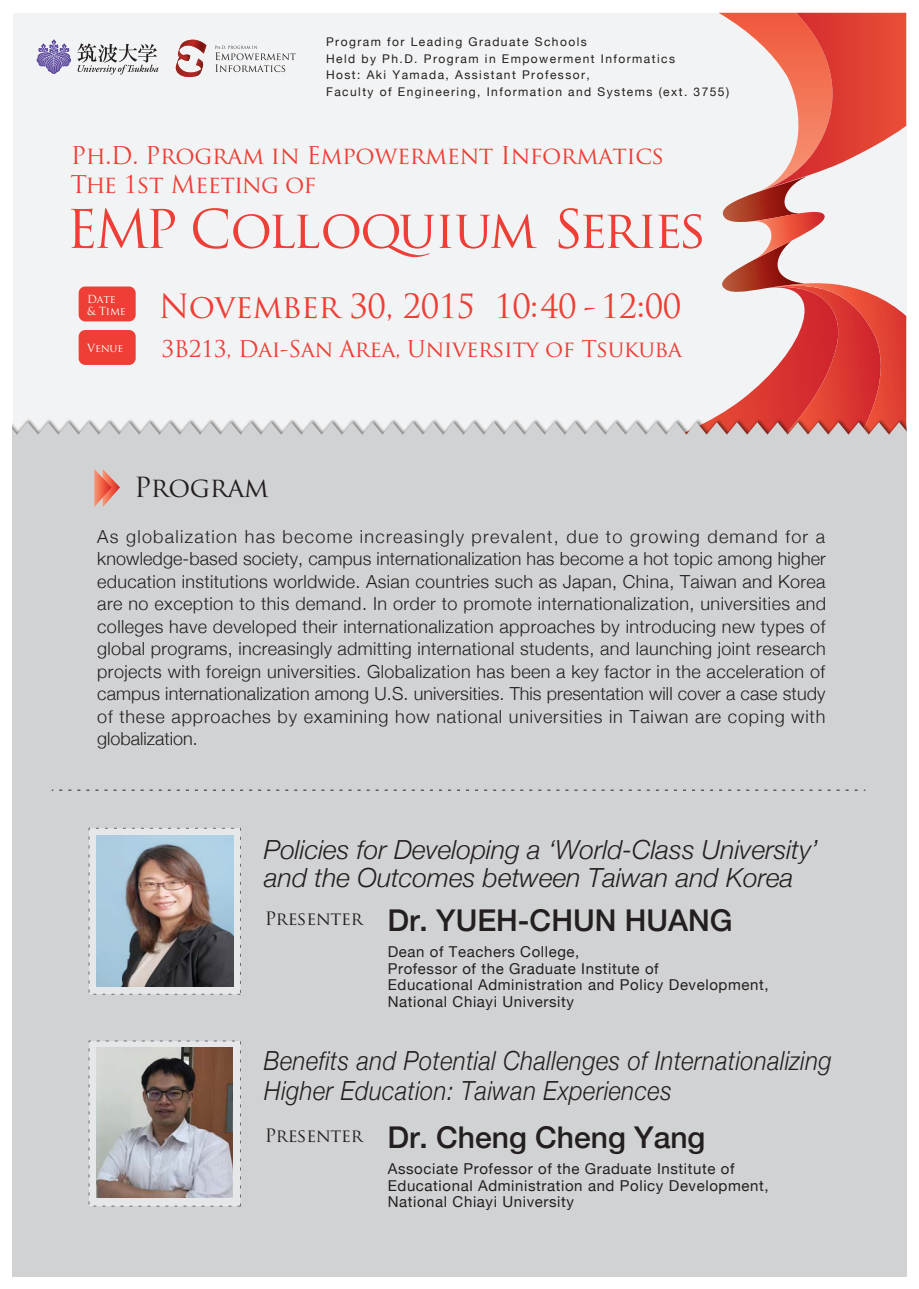
<style>
.page{position:relative;width:919px;height:1289px;background:#fff}
.page>*{position:absolute;margin:0;border:0;box-sizing:border-box;transform-origin:0 0}
.t1{font:51.75px "Trajan Pro";letter-spacing:-.06em;color:#ee3e35}
.t2{font:32.55px "Trajan Pro";letter-spacing:-.02em;color:#ee3e35}
.t3{font:500 30px "Helvetica Neue";color:#231f20}
.t4{font:27px "Trajan Pro";letter-spacing:-.02em;color:#231f20}
.t5{font:italic 300 26.4px/30px "Helvetica Neue";letter-spacing:.02em;color:#231f20;scale:.9 1}
.t6{font:italic 300 26.4px/27.8px "Helvetica Neue";color:#231f20}
.t7{font:23.85px/29px "Trajan Pro";letter-spacing:-.02em;color:#ee3e35}
.t8{font:22.5px "Trajan Pro";letter-spacing:-.02em;color:#ee3e35}
.t9{font:300 18px/22.5px "Helvetica Neue";letter-spacing:.045em;color:#231f20;text-align:justify}
.t10{font:15px/16.5px "Helvetica Neue";letter-spacing:.04em;color:#231f20}
.t11{font:12px/16.5px "Helvetica Neue";letter-spacing:.12em;color:#231f20}
.t12{font:10.8px/12.3px "Trajan Pro";letter-spacing:-.02em;color:#fff}
</style>
<div class="page">
<div style="left:13px;top:13px;width:893px;height:433px;background:#f2f3f4"></div>
<svg style="left:718px;top:13px;width:188px;height:404px"></svg>
<div style="left:79px;top:286px;width:57px;height:35px;background:#ee3e35;border-radius:7px"></div>
<svg style="left:37px;top:40px;width:34px;height:34px"></svg>
<svg style="left:77px;top:43px;width:81px;height:31px"></svg>
<svg style="left:175px;top:40px;width:31px;height:37px"></svg>
<svg style="left:215px;top:46px;width:81px;height:26px"></svg>
<div style="left:79px;top:330px;width:57px;height:35px;background:#ee3e35;border-radius:7px"></div>
<div style="left:13px;top:422px;width:893px;height:854px;background:#d1d2d4"></div>
<div style="left:89px;top:828px;width:152px;height:166px;background:#e6e7e9"></div>
<div style="left:89px;top:1040px;width:152px;height:166px;background:#e6e7e9"></div>
<img style="left:97px;top:835px;width:136px;height:151px">
<img style="left:97px;top:1047px;width:135px;height:150px">
<svg style="left:94px;top:469px;width:26px;height:38px"></svg>
<svg style="left:59px;top:789px;width:806px;height:1px"></svg>
<p class="t11" style="left:326px;top:34px;width:404px">Program for Leading Graduate Schools<br>Held by Ph.D. Program in Empowerment Informatics<br>Host: Aki Yamada, Assistant Professor,<br>Faculty of Engineering, Information and Systems (ext. 3755)</p>
<h3 class="t7" style="left:71px;top:141px;width:595px">Ph.D. Program in Empowerment Informatics<br>The 1st Meeting of</h3>
<h1 class="t1" style="left:66px;top:196px;width:642px">EMP Colloquium Series</h1>
<h2 class="t2" style="left:159px;top:285px;width:524px">November 30, 2015 10:40 - 12:00</h2>
<p class="t12" style="left:87px;top:292px;width:40px">Date &amp; Time</p>
<p class="t12" style="left:87px;top:342px;width:38px">Venue</p>
<p class="t8" style="left:161px;top:335px;width:522px">3B213, Dai-San Area, University of Tsukuba</p>
<h3 class="t4" style="left:134px;top:470px;width:136px">Program</h3>
<p class="t9" style="left:97px;top:524px;width:730px">As globalization has become increasingly prevalent, due to growing demand for a knowledge-based society, campus internationalization has become a hot topic among higher education institutions worldwide. Asian countries such as Japan, China, Taiwan and Korea are no exception to this demand. In order to promote internationalization, universities and colleges have developed their internationalization approaches by introducing new types of global programs, increasingly admitting international students, and launching joint research projects with foreign universities. Globalization has been a key factor in the acceleration of campus internationalization among U.S. universities. This presentation will cover a case study of these approaches by examining how national universities in Taiwan are coping with globalization.</p>
<h3 class="t6" style="left:264px;top:834px;width:556px">Policies for Developing a ‘World-Class University’ and the Outcomes between Taiwan and Korea</h3>
<h3 class="t3" style="left:265px;top:895px;width:469px"><sup>Presenter</sup> Dr. YUEH-CHUN HUANG</h3>
<p class="t10" style="left:388px;top:944px;width:382px">Dean of Teachers College,<br>Professor of the Graduate Institute of<br>Educational Administration and Policy Development, National Chiayi University</p>
<h3 class="t5" style="left:264px;top:1044px;width:632px">Benefits and Potential Challenges of Internationalizing<br>Higher Education: Taiwan Experiences</h3>
<h3 class="t3" style="left:265px;top:1112px;width:442px"><sup>Presenter</sup> Dr. Cheng Cheng Yang</h3>
<p class="t10" style="left:388px;top:1161px;width:382px">Associate Professor of the Graduate Institute of<br>Educational Administration and Policy Development,<br>National Chiayi University</p>
</div>
